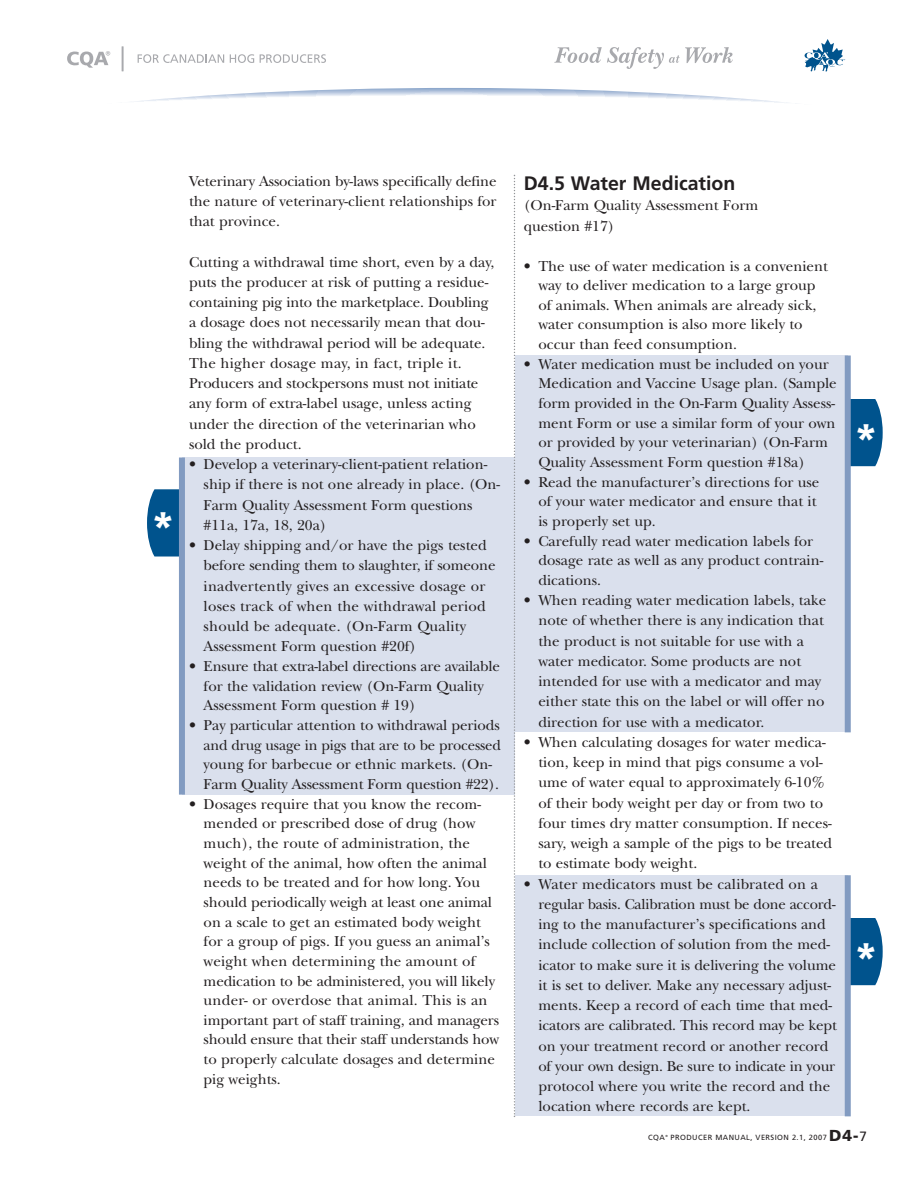
<style>
.page{position:relative;width:918px;height:1188px;background:#fff}
.page>*{position:absolute;margin:0;border:0;box-sizing:border-box;transform-origin:0 0}
.t1{font:900 41.25px "Frutiger";color:#fff}
.t2{font:700 19.5px "Frutiger";color:#231f20}
.t3{font:15px/20.2px "New Baskerville Std";color:#231f20}
.t4{font:7.5px "Frutiger";letter-spacing:.055em;color:#231f20}
.t5{font:3px "Frutiger";color:#231f20}
.s1{font-weight:900;font-size:15.9px}
.s2{font-size:13.5px}
</style>
<div class="page">
<div style="left:182px;top:458px;width:332px;height:337px;background:#dae0ed"></div>
<svg style="left:147px;top:489px;width:32px;height:68px;background:#156196"></svg>
<div style="left:179px;top:458px;width:6px;height:337px;background:#829bc1"></div>
<div style="left:516px;top:356px;width:332px;height:376px;background:#dae0ed"></div>
<svg style="left:851px;top:399px;width:32px;height:67px;background:#146096"></svg>
<div style="left:845px;top:356px;width:6px;height:376px;background:#829bc1"></div>
<div style="left:516px;top:875px;width:332px;height:241px;background:#dae0ed"></div>
<svg style="left:851px;top:918px;width:32px;height:67px;background:#146096"></svg>
<div style="left:845px;top:875px;width:6px;height:241px;background:#829bc1"></div>
<svg style="left:514px;top:175px;width:1px;height:942px"></svg>
<svg style="left:138px;top:54px;width:86px;height:9px"></svg>
<svg style="left:230px;top:54px;width:24px;height:9px"></svg>
<svg style="left:260px;top:54px;width:66px;height:9px"></svg>
<svg style="left:122px;top:46px;width:2px;height:25px"></svg>
<svg style="left:554px;top:47px;width:179px;height:22px"></svg>
<svg style="left:805px;top:39px;width:40px;height:33px"></svg>
<svg style="left:135px;top:88px;width:653px;height:15px"></svg>
<svg style="left:67px;top:51px;width:43px;height:17px"></svg>
<h1 class="t1" style="left:150px;top:510px;width:27px">*</h1>
<p class="t3" style="left:189px;top:172px;width:309px;text-align:justify">Veterinary Association by-laws specifically define the nature of veterinary-client relationships for that province.</p>
<p class="t3" style="left:189px;top:253px;width:307px">Cutting a withdrawal time short, even by a day, puts the producer at risk of putting a residue&shy;containing pig into the marketplace. Doubling a dosage does not necessarily mean that dou&shy;bling the withdrawal period will be adequate.<br>The higher dosage may, in fact, triple it.<br>Producers and stockpersons must not initiate any form of extra-label usage, unless acting under the direction of the veterinarian who sold the product.</p>
<p class="t3" style="left:204px;top:456px;width:298px;text-indent:-15px">• Develop a veterinary-client-patient relation&shy;ship if there is not one already in place. (On-Farm Quality Assessment Form questions #11a, 17a, 18, 20a)</p>
<p class="t3" style="left:204px;top:537px;width:293px;text-indent:-15px">• Delay shipping and/or have the pigs tested before sending them to slaughter, if someone inadvertently gives an excessive dosage or loses track of when the withdrawal period should be adequate. (On-Farm Quality Assessment Form question #20f)</p>
<p class="t3" style="left:204px;top:658px;width:298px;line-height:19.6px;text-indent:-15px">• Ensure that extra-label directions are available for the validation review (On-Farm Quality<br>Assessment Form question # 19)</p>
<p class="t3" style="left:204px;top:717px;width:299px;line-height:19.6px;text-indent:-15px">• Pay particular attention to withdrawal periods and drug usage in pigs that are to be processed young for barbecue or ethnic markets. (On-Farm Quality Assessment Form question #22).</p>
<p class="t3" style="left:204px;top:795px;width:297px;line-height:19.6px;text-indent:-15px">• Dosages require that you know the recom&shy;mended or prescribed dose of drug (how much), the route of administration, the weight of the animal, how often the animal needs to be treated and for how long. You should periodically weigh at least one animal on a scale to get an estimated body weight for a group of pigs. If you guess an animal’s weight when determining the amount of medication to be administered, you will likely under- or overdose that animal. This is an important part of staff training, and managers should ensure that their staff understands how to properly calculate dosages and determine pig weights.</p>
<h2 class="t2" style="left:524px;top:175px;width:213px">D4.5 Water Medication</h2>
<p class="t3" style="left:524px;top:197px;width:236px">(On-Farm Quality Assessment Form question #17)</p>
<p class="t3" style="left:538px;top:257px;width:291px;line-height:19.6px;text-indent:-15px">• The use of water medication is a convenient way to deliver medication to a large group of animals. When animals are already sick, water consumption is also more likely to occur than feed consumption.</p>
<p class="t3" style="left:538px;top:356px;width:300px;line-height:19.6px;text-indent:-15px">• Water medication must be included on your Medication and Vaccine Usage plan. (Sample form provided in the On-Farm Quality Assess&shy;ment Form or use a similar form of your own or provided by your veterinarian) (On-Farm Quality Assessment Form question #18a)</p>
<p class="t3" style="left:538px;top:473px;width:282px;line-height:19.6px;text-indent:-15px">• Read the manufacturer’s directions for use of your water medicator and ensure that it is properly set up.</p>
<p class="t3" style="left:538px;top:532px;width:286px;line-height:19.6px;text-indent:-15px">• Carefully read water medication labels for dosage rate as well as any product contrain&shy;dications.</p>
<p class="t3" style="left:538px;top:592px;width:289px;text-indent:-15px">• When reading water medication labels, take note of whether there is any indication that the product is not suitable for use with a water medicator. Some products are not intended for use with a medicator and may either state this on the label or will offer no direction for use with a medicator.</p>
<p class="t3" style="left:538px;top:733px;width:295px;text-indent:-15px">• When calculating dosages for water medica&shy;tion, keep in mind that pigs consume a vol&shy;ume of water equal to approximately 6-10% of their body weight per day or from two to four times dry matter consumption. If neces&shy;sary, weigh a sample of the pigs to be treated to estimate body weight.</p>
<p class="t3" style="left:538px;top:875px;width:300px;text-indent:-15px">• Water medicators must be calibrated on a regular basis. Calibration must be done accord&shy;ing to the manufacturer’s specifications and include collection of solution from the med&shy;icator to make sure it is delivering the volume it is set to deliver. Make any necessary adjust&shy;ments. Keep a record of each time that med&shy;icators are calibrated. This record may be kept on your treatment record or another record of your own design. Be sure to indicate in your protocol where you write the record and the location where records are kept.</p>
<h1 class="t1" style="left:853px;top:422px;width:27px">*</h1>
<h1 class="t1" style="left:853px;top:941px;width:27px">*</h1>
<p class="t4" style="left:648px;top:1134px;width:18px">CQA</p>
<p class="t5" style="left:665px;top:1135px;width:4px">®</p>
<p class="t4" style="left:671px;top:1134px;width:198px">PRODUCER MANUAL, VERSION 2.1, 2007 <span class="s1">D4-</span><span class="s2">7</span></p>
</div>
